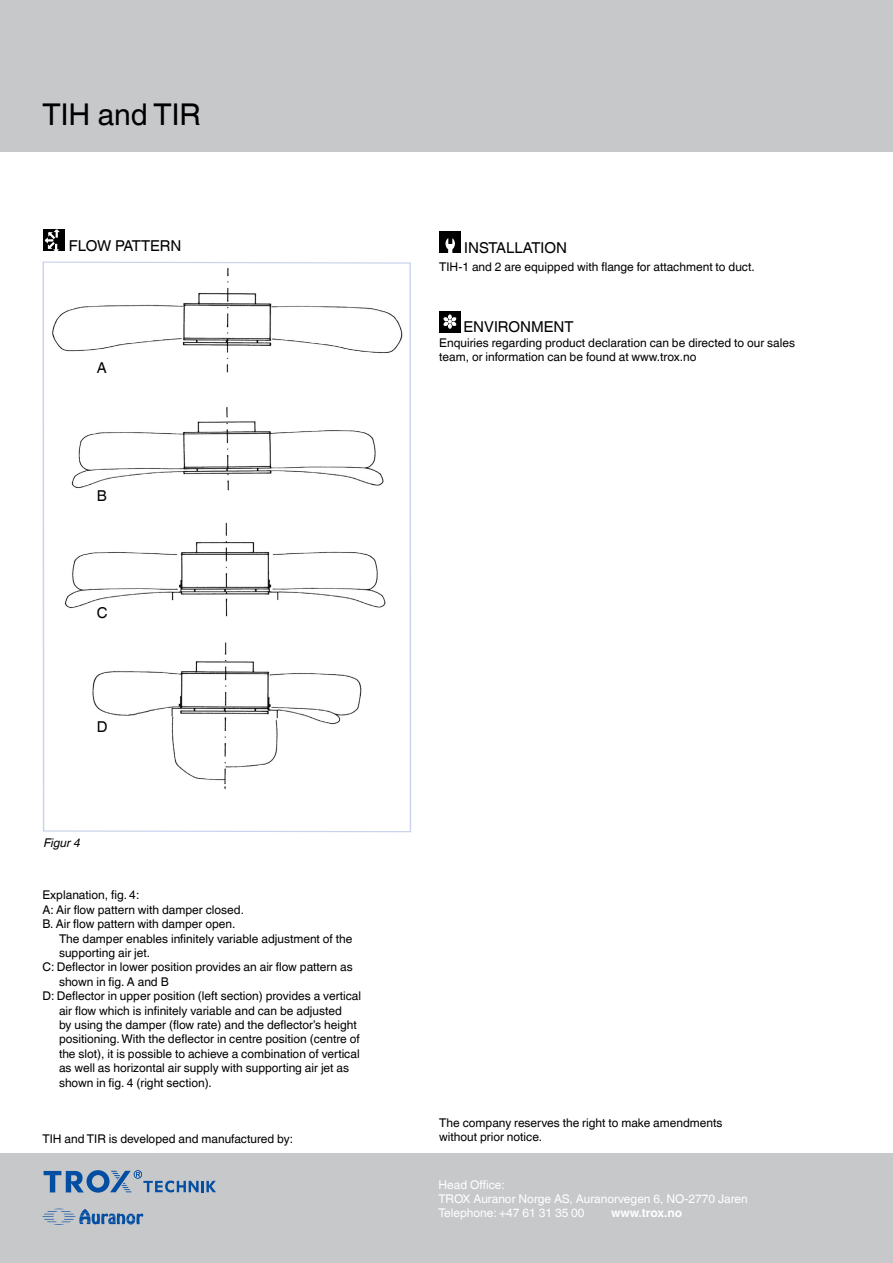
<style>
.page{position:relative;width:893px;height:1263px;background:#fff}
.page>*{position:absolute;margin:0;border:0;box-sizing:border-box;transform-origin:0 0}
.t1{font:30px "TROX Helvetica";color:#000}
.t2{font:15px "TROX Helvetica";color:#000}
.t3{font:12px/14.4px "TROX Helvetica";color:#000}
.t4{font:12px/14.4px "TROX Helvetica";color:#fff}
.t5{font:700 12px "TROX Helvetica";color:#fff}
.t6{font:italic 12px "TROX Helvetica";color:#000}
</style>
<div class="page">
<div style="left:0;top:1154px;width:893px;height:109px;background:#c7c8ca"></div>
<div style="left:0;top:0;width:893px;height:152px;background:#c7c8ca"></div>
<svg style="left:43px;top:1208px;width:100px;height:17px"></svg>
<svg style="left:44px;top:1170px;width:172px;height:22px"></svg>
<div style="left:439px;top:232px;width:21px;height:21px;background:#000"></div>
<svg style="left:445px;top:238px;width:10px;height:15px"></svg>
<div style="left:439px;top:311px;width:21px;height:21px;background:#000"></div>
<svg style="left:443px;top:314px;width:13px;height:15px"></svg>
<div style="left:44px;top:230px;width:21px;height:21px;background:#000"></div>
<svg style="left:45px;top:230px;width:15px;height:21px"></svg>
<svg style="left:42px;top:261px;width:370px;height:572px"></svg>
<h1 class="t1" style="left:43px;top:97px;width:160px">TIH and TIR</h1>
<p class="t2" style="left:69px;top:237px;width:114px">FLOW PATTERN</p>
<p class="t2" style="left:97px;top:359px;width:12px">A</p>
<p class="t2" style="left:97px;top:487px;width:12px">B</p>
<p class="t2" style="left:97px;top:604px;width:12px">C</p>
<p class="t2" style="left:97px;top:718px;width:12px">D</p>
<p class="t6" style="left:44px;top:836px;width:38px">Figur 4</p>
<p class="t3" style="left:43px;top:888px;width:98px">Explanation, fig. 4:</p>
<p class="t3" style="left:43px;top:902px;width:203px">A: Air flow pattern with damper closed.</p>
<p class="t3" style="left:43px;top:917px;width:194px">B. Air flow pattern with damper open.</p>
<p class="t3" style="left:59px;top:931px;width:295px">The damper enables infinitely variable adjustment of the</p>
<p class="t3" style="left:59px;top:946px;width:93px">supporting air jet.</p>
<p class="t3" style="left:43px;top:960px;width:312px">C: Deflector in lower position provides an air flow pattern as</p>
<p class="t3" style="left:59px;top:974px;width:111px">shown in fig. A and B</p>
<p class="t3" style="left:43px;top:989px;width:320px">D: Deflector in upper position (left section) provides a vertical</p>
<p class="t3" style="left:59px;top:1003px;width:284px">air flow which is infinitely variable and can be adjusted</p>
<p class="t3" style="left:59px;top:1018px;width:299px">by using the damper (flow rate) and the deflector’s height</p>
<p class="t3" style="left:59px;top:1032px;width:302px">positioning. With the deflector in centre position (centre of</p>
<p class="t3" style="left:59px;top:1046px;width:302px">the slot), it is possible to achieve a combination of vertical</p>
<p class="t3" style="left:59px;top:1061px;width:292px">as well as horizontal air supply with supporting air jet as</p>
<p class="t3" style="left:59px;top:1075px;width:154px">shown in fig. 4 (right section).</p>
<p class="t3" style="left:43px;top:1131px;width:252px">TIH and TIR is developed and manufactured by:</p>
<p class="t2" style="left:464px;top:239px;width:104px">INSTALLATION</p>
<p class="t3" style="left:439px;top:260px;width:317px">TIH-1 and 2 are equipped with flange for attachment to duct.</p>
<p class="t2" style="left:463px;top:318px;width:112px">ENVIRONMENT</p>
<p class="t3" style="left:439px;top:335px;width:357px">Enquiries regarding product declaration can be directed to our sales team, or information can be found at www.trox.no</p>
<p class="t3" style="left:439px;top:1116px;width:285px">The company reserves the right to make amendments without prior notice.</p>
<p class="t4" style="left:438px;top:1177px;width:311px">Head Office:<br>TROX Auranor Norge AS, Auranorvegen 6, NO-2770 Jaren<br>Telephone: +47 61 31 35 00</p>
<p class="t5" style="left:611px;top:1206px;width:73px">www.trox.no</p>
</div>
